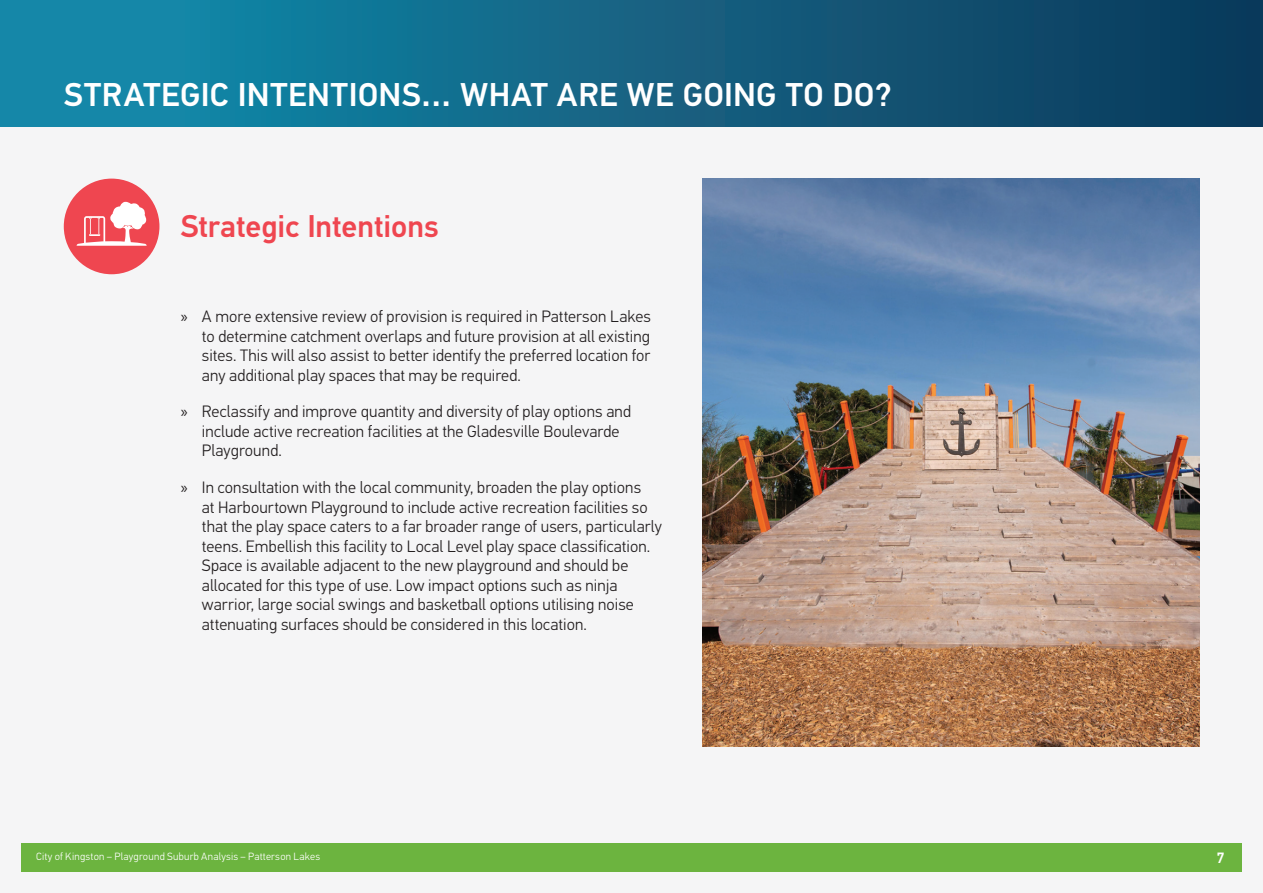
<style>
.page{position:relative;width:1263px;height:893px;background:#fff}
.page>*{position:absolute;margin:0;border:0;box-sizing:border-box;transform-origin:0 0}
.t1{font:500 33px "PF Din Text Pro";letter-spacing:.015em;color:#fff}
.t2{font:500 31.5px "PF Din Text Pro";letter-spacing:-.005em;color:#ef4650}
.t3{font:300 16.5px/19.5px "PF Din Text Pro";letter-spacing:.005em;color:#231f20}
.t4{font:500 15px "PF Din Text Pro";color:#fff}
.t5{font:300 10.5px "PF Din Text Pro";letter-spacing:.025em;color:#fff}
.s1{font-family:"Myriad Pro";font-weight:400}
</style>
<div class="page">
<div style="left:0;top:0;width:1263px;height:128px;background:linear-gradient(to right,#168fb0,#0e3859)"></div>
<div style="left:0;top:128px;width:1263px;height:765px;background:#f5f5f6"></div>
<div style="left:64px;top:179px;width:95px;height:95px;background:#ef4650;border-radius:50%"></div>
<svg style="left:77px;top:201px;width:70px;height:45px"></svg>
<img style="left:703px;top:179px;width:496px;height:567px">
<div style="left:21px;top:843px;width:1221px;height:29px;background:#6cb43f"></div>
<h1 class="t1" style="left:64px;top:75px;width:829px">STRATEGIC INTENTIONS… WHAT ARE WE GOING TO DO?</h1>
<h2 class="t2" style="left:181px;top:208px;width:259px">Strategic Intentions</h2>
<p class="t3" style="left:202px;top:307px;width:450px;text-align:justify;text-indent:-21px"><span class="s1">»</span> A more extensive review of provision is required in Patterson Lakes to determine catchment overlaps and future provision at all existing sites. This will also assist to better identify the preferred location for any additional play spaces that may be required.</p>
<p class="t3" style="left:202px;top:402px;width:430px;text-indent:-21px"><span class="s1">»</span> Reclassify and improve quantity and diversity of play options and include active recreation facilities at the Gladesville Boulevarde<br>Playground.</p>
<p class="t3" style="left:202px;top:478px;width:461px;text-indent:-21px"><span class="s1">»</span> In consultation with the local community, broaden the play options<br>at Harbourtown Playground to include active recreation facilities so that the play space caters to a far broader range of users, particularly teens. Embellish this facility to Local Level play space classification.<br>Space is available adjacent to the new playground and should be allocated for this type of use. Low impact options such as ninja warrior, large social swings and basketball options utilising noise attenuating surfaces should be considered in this location.</p>
<p class="t5" style="left:36px;top:850px;width:285px">City of Kingston – Playground Suburb Analysis – Patterson Lakes</p>
<p class="t4" style="left:1217px;top:849px;width:9px">7</p>
</div>
